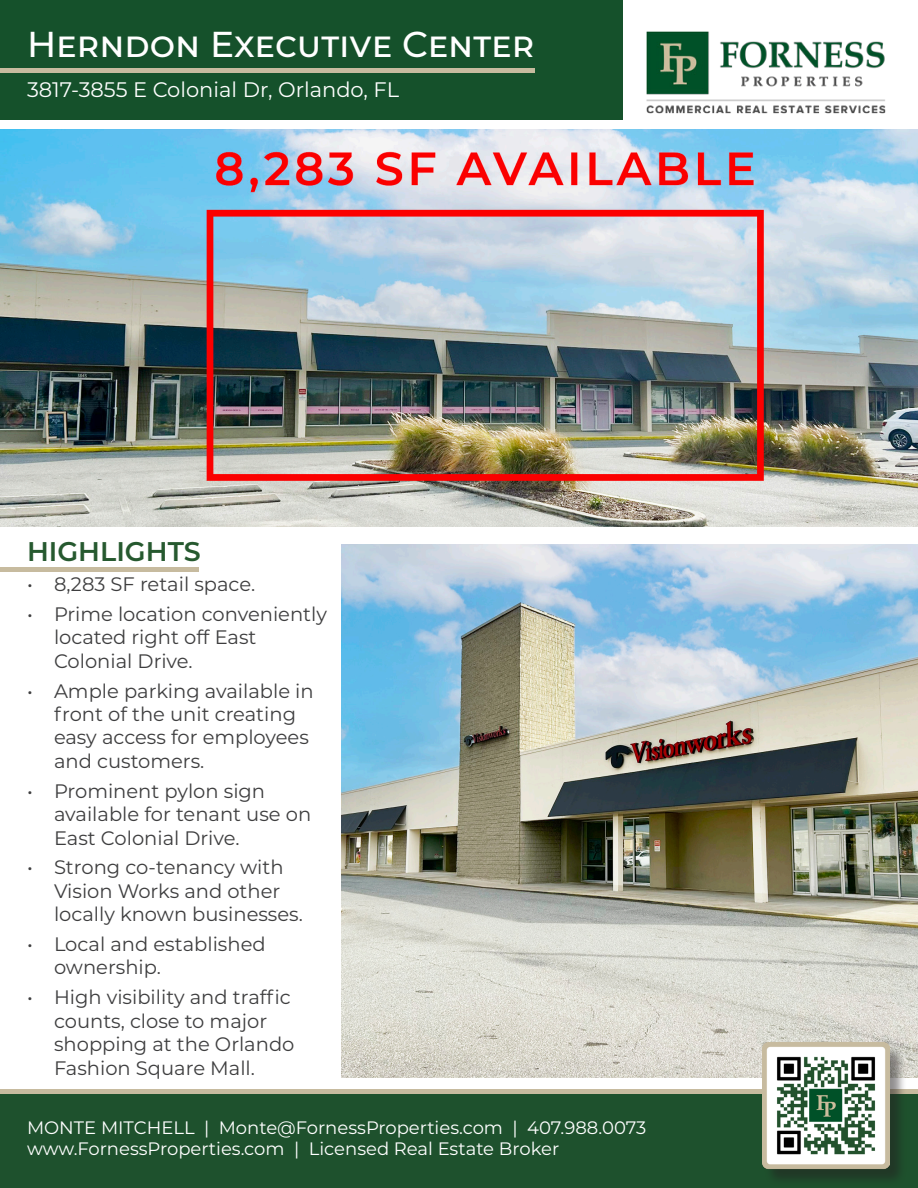
<style>
.page{position:relative;width:918px;height:1188px;background:#fff}
.page>*{position:absolute;margin:0;border:0;box-sizing:border-box;transform-origin:0 0}
.t1{font:500 36px "Montserrat";color:#fff}
.t2{font:600 27px "Montserrat";color:#26592f}
.t3{font:21px "Montserrat";color:#fff}
.t4{font:19.5px/23.4px "Montserrat";color:#3e3e3f}
.t5{font:18px "Montserrat";color:#fff}
</style>
<div class="page">
<img style="left:0;top:130px;width:918px;height:396px">
<img style="left:341px;top:544px;width:577px;height:534px">
<img style="left:646px;top:31px;width:240px;height:83px">
<div style="left:0;top:0;width:622px;height:120px;background:#15512b"></div>
<hr style="left:0;top:68px;width:534px;height:4px;background:#c7bb9f">
<div style="left:0;top:567px;width:199px;height:5px;background:#c7bb9f"></div>
<div style="left:0;top:1091px;width:918px;height:97px;background:#1e512d"></div>
<div style="left:0;top:1089px;width:918px;height:5px;background:#c7bb9f"></div>
<div style="left:764px;top:1044px;width:143px;height:143px;background:#231f20;opacity:.5"></div>
<img style="left:763px;top:1043px;width:126px;height:135px">
<p class="t1" style="left:27px;top:19px;width:509px">Herndon Executive Center</p>
<p class="t3" style="left:27px;top:76px;width:374px">3817-3855 E Colonial Dr, Orlando, FL</p>
<p class="t2" style="left:27px;top:532px;width:175px">HIGHLIGHTS</p>
<p class="t4" style="left:27px;top:572px;width:230px">• 8,283 SF retail space.</p>
<p class="t4" style="left:54px;top:602px;width:274px;text-indent:-27px">• Prime location conveniently located right off East<br>Colonial Drive.</p>
<p class="t4" style="left:54px;top:678px;width:261px;text-indent:-27px">• Ample parking available in front of the unit creating easy access for employees and customers.</p>
<p class="t4" style="left:54px;top:778px;width:259px;text-indent:-27px">• Prominent pylon sign available for tenant use on<br>East Colonial Drive.</p>
<p class="t4" style="left:54px;top:855px;width:250px;text-indent:-27px">• Strong co-tenancy with<br>Vision Works and other locally known businesses.</p>
<p class="t4" style="left:54px;top:932px;width:213px;text-indent:-27px">• Local and established ownership.</p>
<p class="t4" style="left:54px;top:985px;width:242px;text-indent:-27px">• High visibility and traffic counts, close to major shopping at the Orlando<br>Fashion Square Mall.</p>
<p class="t5" style="left:27px;top:1115px;width:621px">MONTE MITCHELL | Monte@FornessProperties.com | 407.988.0073</p>
<p class="t5" style="left:27px;top:1137px;width:534px">www.FornessProperties.com | Licensed Real Estate Broker</p>
</div>
